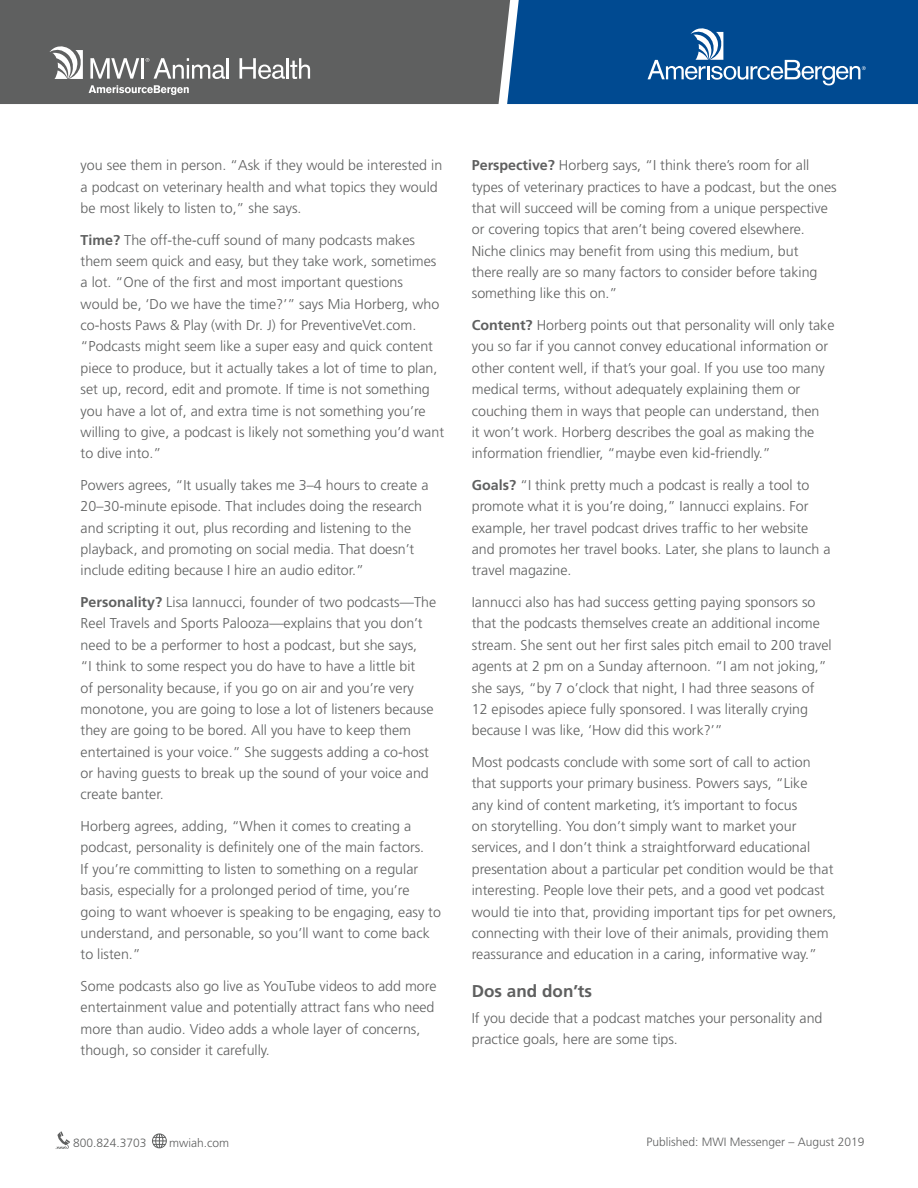
<style>
.page{position:relative;width:918px;height:1188px;background:#fff}
.page>*{position:absolute;margin:0;border:0;box-sizing:border-box;transform-origin:0 0}
.t1{font:700 17.1px "Frutiger";color:#5f6060}
.t2{font:300 14.25px/21.3px "Frutiger";color:#5f6060}
.t3{font:300 12px "Frutiger";color:#5f6060}
.s1{font-weight:700}
</style>
<div class="page">
<svg style="left:56px;top:1131px;width:14px;height:18px"></svg>
<svg style="left:152px;top:1133px;width:15px;height:15px"></svg>
<div style="left:0;top:0;width:507px;height:104px;background:#5f6060"></div>
<svg style="left:50px;top:46px;width:33px;height:33px"></svg>
<svg style="left:89px;top:85px;width:100px;height:10px"></svg>
<svg style="left:90px;top:58px;width:49px;height:21px"></svg>
<hr style="left:141px;top:58px;width:3px;height:21px;background:#fff">
<svg style="left:146px;top:58px;width:79px;height:21px"></svg>
<hr style="left:227px;top:58px;width:2px;height:21px;background:#fff">
<svg style="left:240px;top:58px;width:70px;height:21px"></svg>
<svg style="left:507px;top:0;width:411px;height:104px;background:#0f5497"></svg>
<p class="t2" style="left:81px;top:155px;width:363px">you see them in person. “Ask if they would be interested in a podcast on veterinary health and what topics they would be most likely to listen to,” she says.</p>
<p class="t2" style="left:81px;top:229px;width:365px"><span class="s1">Time?</span> The off-the-cuff sound of many podcasts makes them seem quick and easy, but they take work, sometimes a lot. “One of the first and most important questions would be, ‘Do we have the time?’” says Mia Horberg, who co-hosts Paws &amp; Play (with Dr. J) for PreventiveVet.com. “Podcasts might seem like a super easy and quick content piece to produce, but it actually takes a lot of time to plan, set up, record, edit and promote. If time is not something you have a lot of, and extra time is not something you’re willing to give, a podcast is likely not something you’d want to dive into.”</p>
<p class="t2" style="left:81px;top:474px;width:349px">Powers agrees, “It usually takes me 3–4 hours to create a 20–30-minute episode. That includes doing the research and scripting it out, plus recording and listening to the playback, and promoting on social media. That doesn’t include editing because I hire an audio editor.”</p>
<p class="t2" style="left:81px;top:591px;width:357px"><span class="s1">Personality?</span> Lisa Iannucci, founder of two podcasts—The Reel Travels and Sports Palooza—explains that you don’t need to be a performer to host a podcast, but she says,<br>“I think to some respect you do have to have a little bit<br>of personality because, if you go on air and you’re very monotone, you are going to lose a lot of listeners because they are going to be bored. All you have to keep them entertained is your voice.” She suggests adding a co-host or having guests to break up the sound of your voice and create banter.</p>
<p class="t2" style="left:81px;top:815px;width:362px">Horberg agrees, adding, “When it comes to creating a podcast, personality is definitely one of the main factors.<br>If you’re committing to listen to something on a regular basis, especially for a prolonged period of time, you’re going to want whoever is speaking to be engaging, easy to understand, and personable, so you’ll want to come back to listen.”</p>
<p class="t2" style="left:81px;top:975px;width:357px">Some podcasts also go live as YouTube videos to add more entertainment value and potentially attract fans who need more than audio. Video adds a whole layer of concerns, though, so consider it carefully.</p>
<p class="t2" style="left:472px;top:155px;width:366px"><span class="s1">Perspective?</span> Horberg says, “I think there’s room for all types of veterinary practices to have a podcast, but the ones that will succeed will be coming from a unique perspective or covering topics that aren’t being covered elsewhere.<br>Niche clinics may benefit from using this medium, but<br>there really are so many factors to consider before taking something like this on.”</p>
<p class="t2" style="left:472px;top:314px;width:364px"><span class="s1">Content?</span> Horberg points out that personality will only take you so far if you cannot convey educational information or other content well, if that’s your goal. If you use too many medical terms, without adequately explaining them or couching them in ways that people can understand, then<br>it won’t work. Horberg describes the goal as making the information friendlier, “maybe even kid-friendly.”</p>
<p class="t2" style="left:472px;top:474px;width:360px"><span class="s1">Goals?</span> “I think pretty much a podcast is really a tool to promote what it is you’re doing,” Iannucci explains. For example, her travel podcast drives traffic to her website and promotes her travel books. Later, she plans to launch a travel magazine.</p>
<p class="t2" style="left:472px;top:591px;width:361px">Iannucci also has had success getting paying sponsors so that the podcasts themselves create an additional income stream. She sent out her first sales pitch email to 200 travel agents at 2 pm on a Sunday afternoon. “I am not joking,” she says, “by 7 o’clock that night, I had three seasons of 12 episodes apiece fully sponsored. I was literally crying because I was like, ‘How did this work?’”</p>
<p class="t2" style="left:472px;top:751px;width:366px">Most podcasts conclude with some sort of call to action that supports your primary business. Powers says, “Like<br>any kind of content marketing, it’s important to focus<br>on storytelling. You don’t simply want to market your services, and I don’t think a straightforward educational presentation about a particular pet condition would be that interesting. People love their pets, and a good vet podcast would tie into that, providing important tips for pet owners, connecting with their love of their animals, providing them reassurance and education in a caring, informative way.”</p>
<p class="t1" style="left:472px;top:981px;width:122px">Dos and don’ts</p>
<p class="t2" style="left:472px;top:1007px;width:352px">If you decide that a podcast matches your personality and practice goals, here are some tips.</p>
<p class="t3" style="left:73px;top:1136px;width:75px">800.824.3703</p>
<p class="t3" style="left:169px;top:1136px;width:61px">mwiah.com</p>
<p class="t3" style="left:646px;top:1135px;width:220px">Published: MWI Messenger – August 2019</p>
</div>
